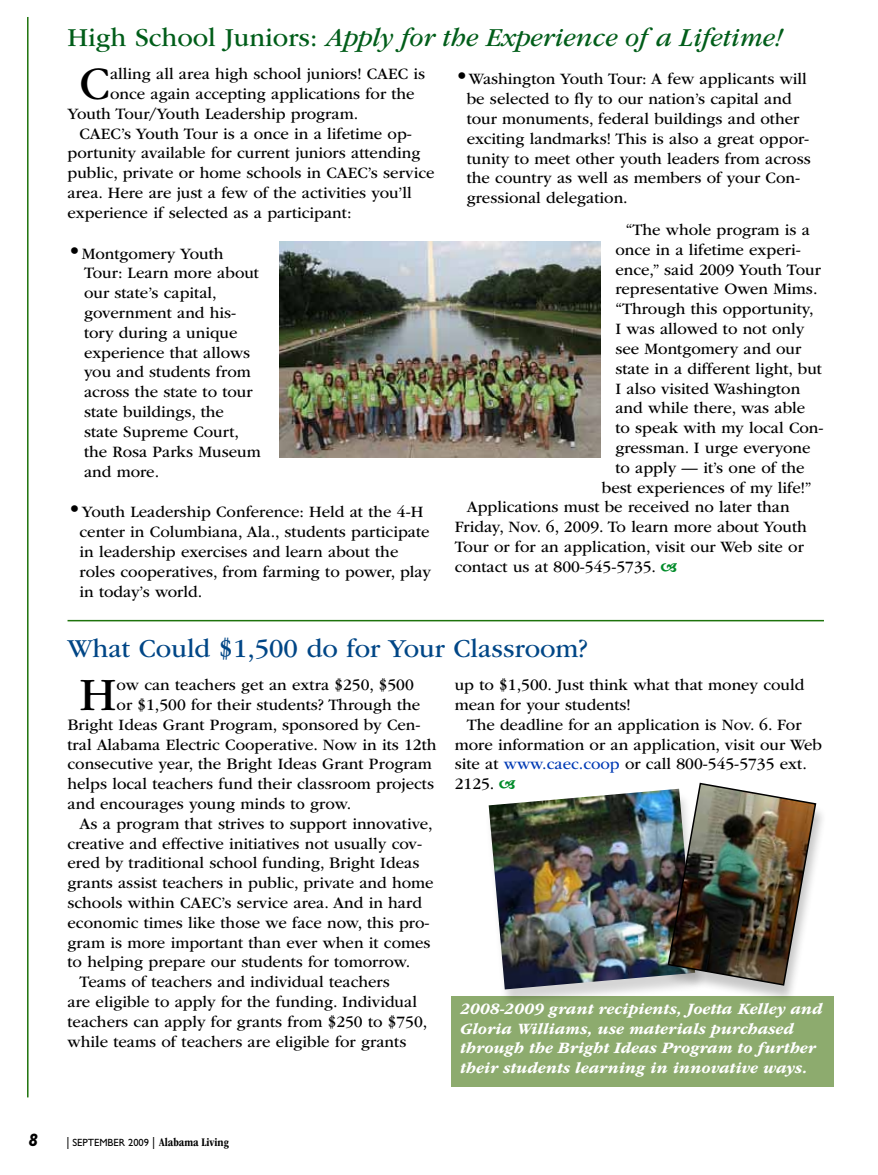
<style>
.page{position:relative;width:878px;height:1175px;background:#fff}
.page>*{position:absolute;margin:0;border:0;box-sizing:border-box;transform-origin:0 0}
.t1{font:48.3px "ITC Garamond Std";color:#000}
.t2{font:italic 27px "ITC Garamond Std";color:#005d19}
.t3{font:27px "ITC Garamond Std";color:#004686}
.t4{font:italic 700 18px "Gill Sans Std";color:#000}
.t5{font:16.5px/19.8px "ITC Garamond Std";color:#000}
.t6{font:italic 700 16.5px/19.8px "ITC Garamond Std";color:#fff}
.t7{font:10.5px "Gill Sans Std";color:#000}
.s1{font-style:normal}
.s2{font-size:24px}
.s3{color:#003ab5}
.s4{font-size:12px}
.s5{font-family:"ITC Garamond Std";font-weight:700;font-stretch:condensed;font-size:12px}
</style>
<div class="page">
<div style="left:451px;top:996px;width:382px;height:90px;background:#8dab6e"></div>
<hr style="left:27px;top:17px;width:2px;height:1080px;background:#1e730c">
<hr style="left:68px;top:620px;width:756px;height:1px;background:#1e730c">
<img style="left:279px;top:242px;width:321px;height:216px">
<div style="left:484px;top:791px;width:222px;height:216px;background:#000;opacity:.17"></div>
<img style="left:488px;top:790px;width:175px;height:199px">
<div style="left:663px;top:785px;width:164px;height:218px;background:#000;opacity:.22"></div>
<img style="left:666px;top:782px;width:151px;height:204px">
<h2 class="t2" style="left:68px;top:23px;width:716px"><span class="s1">High School Juniors:</span> Apply for the Experience of a Lifetime!</h2>
<h1 class="t1" style="left:80px;top:57px;width:32px">C</h1>
<p class="t5" style="left:110px;top:64px;width:316px">alling all area high school juniors! CAEC is</p>
<p class="t5" style="left:467px;top:69px;width:345px;text-indent:-12px"><span class="s2">•</span>Washington Youth Tour: A few applicants will be selected to fly to our nation’s capital and tour monuments, federal buildings and other exciting landmarks! This is also a great oppor&shy;tunity to meet other youth leaders from across the country as well as members of your Con&shy;gressional delegation.</p>
<p class="t5" style="left:625px;top:220px;width:186px">“The whole program is a</p>
<p class="t5" style="left:615px;top:240px;width:187px">once in a lifetime experi-</p>
<p class="t5" style="left:615px;top:260px;width:207px">ence,” said 2009 Youth Tour</p>
<p class="t5" style="left:615px;top:279px;width:204px">representative Owen Mims.</p>
<p class="t5" style="left:615px;top:299px;width:200px">“Through this opportunity,</p>
<p class="t5" style="left:615px;top:319px;width:190px">I was allowed to not only</p>
<p class="t5" style="left:615px;top:339px;width:187px">see Montgomery and our</p>
<p class="t5" style="left:615px;top:359px;width:208px">state in a different light, but</p>
<p class="t5" style="left:615px;top:378px;width:186px">I also visited Washington</p>
<p class="t5" style="left:615px;top:398px;width:191px">and while there, was able</p>
<p class="t5" style="left:615px;top:418px;width:210px">to speak with my local Con-</p>
<p class="t5" style="left:615px;top:438px;width:197px">gressman. I urge everyone</p>
<p class="t5" style="left:615px;top:458px;width:191px">to apply — it’s one of the</p>
<p class="t5" style="left:602px;top:477px;width:211px">best experiences of my life!”</p>
<p class="t5" style="left:467px;top:497px;width:324px">Applications must be received no later than</p>
<p class="t5" style="left:455px;top:517px;width:354px">Friday, Nov. 6, 2009. To learn more about Youth</p>
<p class="t5" style="left:455px;top:537px;width:350px">Tour or for an application, visit our Web site or</p>
<p class="t5" style="left:455px;top:557px;width:203px">contact us at 800-545-5735.</p>
<p class="t5" style="left:110px;top:84px;width:306px">once again accepting applications for the</p>
<p class="t5" style="left:67px;top:104px;width:292px">Youth Tour/Youth Leadership program.</p>
<p class="t5" style="left:79px;top:124px;width:334px">CAEC’s Youth Tour is a once in a lifetime op-</p>
<p class="t5" style="left:67px;top:143px;width:354px">portunity available for current juniors attending</p>
<p class="t5" style="left:67px;top:163px;width:368px">public, private or home schools in CAEC’s service</p>
<p class="t5" style="left:67px;top:183px;width:346px">area. Here are just a few of the activities you’ll</p>
<p class="t5" style="left:67px;top:203px;width:285px">experience if selected as a participant:</p>
<p class="t5" style="left:84px;top:244px;width:178px;text-indent:-16px"><span class="s2">•</span>Montgomery Youth<br>Tour: Learn more about our state’s capital, government and his&shy;tory during a unique experience that allows you and students from across the state to tour state buildings, the state Supreme Court, the Rosa Parks Museum and more.</p>
<p class="t5" style="left:80px;top:502px;width:353px;text-indent:-12px"><span class="s2">•</span>Youth Leadership Conference: Held at the 4-H center in Columbiana, Ala., students participate in leadership exercises and learn about the roles cooperatives, from farming to power, play in today’s world.</p>
<h2 class="t3" style="left:68px;top:634px;width:521px">What Could $1,500 do for Your Classroom?</h2>
<h1 class="t1" style="left:80px;top:668px;width:39px">H</h1>
<p class="t5" style="left:117px;top:675px;width:299px">ow can teachers get an extra $250, $500</p>
<p class="t5" style="left:117px;top:695px;width:305px">or $1,500 for their students? Through the</p>
<p class="t5" style="left:67px;top:714px;width:354px">Bright Ideas Grant Program, sponsored by Cen-</p>
<p class="t5" style="left:67px;top:734px;width:370px">tral Alabama Electric Cooperative. Now in its 12th</p>
<p class="t5" style="left:67px;top:754px;width:366px">consecutive year, the Bright Ideas Grant Program</p>
<p class="t5" style="left:67px;top:774px;width:368px">helps local teachers fund their classroom projects</p>
<p class="t5" style="left:67px;top:794px;width:285px">and encourages young minds to grow.</p>
<p class="t5" style="left:79px;top:813px;width:355px">As a program that strives to support innovative,</p>
<p class="t5" style="left:67px;top:833px;width:356px">creative and effective initiatives not usually cov-</p>
<p class="t5" style="left:67px;top:853px;width:353px">ered by traditional school funding, Bright Ideas</p>
<p class="t5" style="left:67px;top:873px;width:367px">grants assist teachers in public, private and home</p>
<p class="t5" style="left:67px;top:893px;width:356px">schools within CAEC’s service area. And in hard</p>
<p class="t5" style="left:67px;top:912px;width:363px">economic times like those we face now, this pro-</p>
<p class="t5" style="left:67px;top:932px;width:364px">gram is more important than ever when it comes</p>
<p class="t5" style="left:67px;top:952px;width:344px">to helping prepare our students for tomorrow.</p>
<p class="t5" style="left:79px;top:972px;width:312px">Teams of teachers and individual teachers</p>
<p class="t5" style="left:67px;top:992px;width:351px">are eligible to apply for the funding. Individual</p>
<p class="t5" style="left:67px;top:1011px;width:361px">teachers can apply for grants from $250 to $750,</p>
<p class="t5" style="left:67px;top:1031px;width:340px">while teams of teachers are eligible for grants</p>
<p class="t5" style="left:455px;top:675px;width:351px">up to $1,500. Just think what that money could mean for your students!</p>
<p class="t5" style="left:455px;top:714px;width:368px;text-indent:12px">The deadline for an application is Nov. 6. For more information or an application, visit our Web site at <span class="s3">www.caec.coop</span> or call 800-545-5735 ext.<br>2125.</p>
<p class="t6" style="left:460px;top:998px;width:364px">2008-2009 grant recipients, Joetta Kelley and Gloria Williams, use materials purchased through the Bright Ideas Program to further their students learning in innovative ways.</p>
<p class="t4" style="left:29px;top:1129px;width:11px">8</p>
<p class="t7" style="left:66px;top:1136px;width:164px"><span class="s4">|</span> SEPTEMBER 2009 <span class="s4">|</span> <span class="s5">Alabama Living</span></p>
</div>
